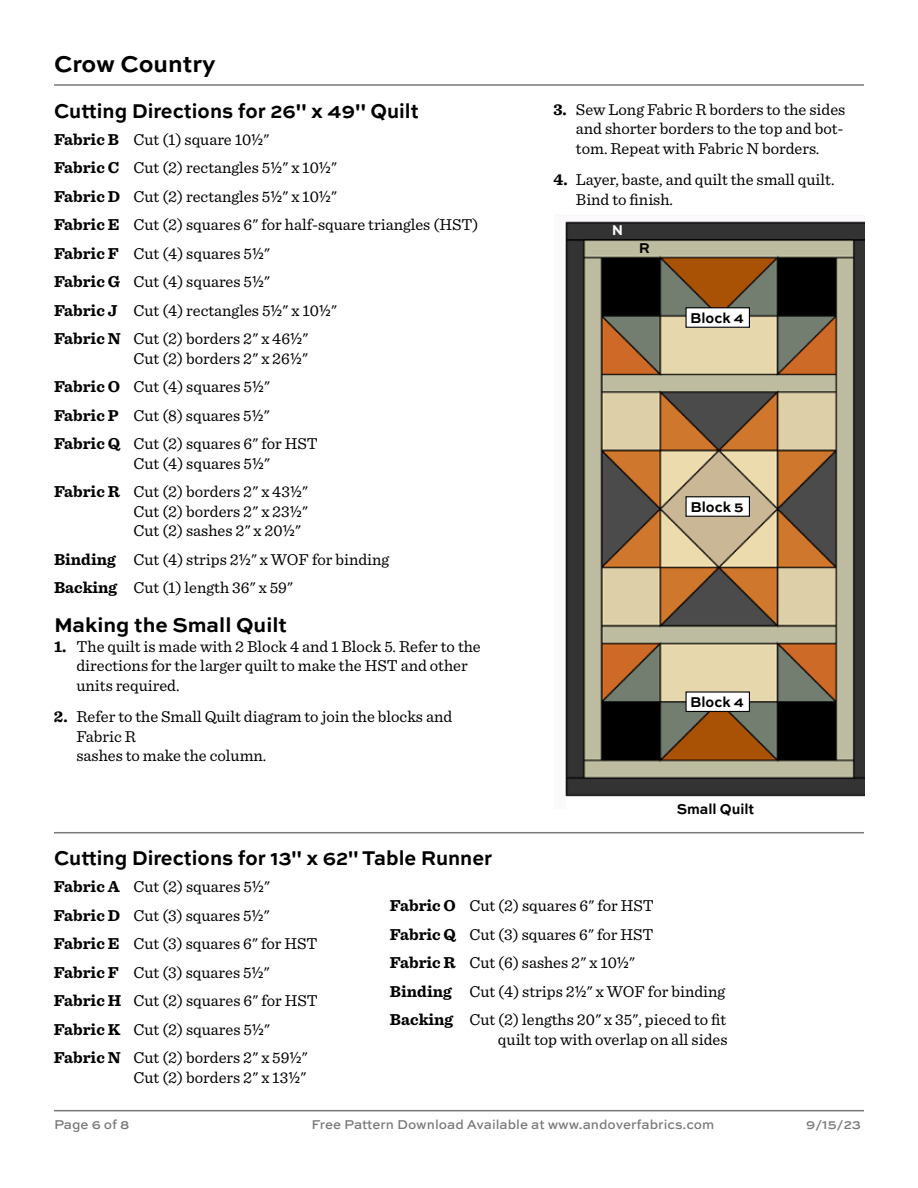
<style>
.page{position:relative;width:918px;height:1188px;background:#fff}
.page>*{position:absolute;margin:0;border:0;box-sizing:border-box;transform-origin:0 0}
.t1{font:700 24px "Sweet Sans Pro";color:#000}
.t2{font:700 21px "Sweet Sans Pro";color:#000;scale:.95 1}
.t3{font:700 21px "Sweet Sans Pro";color:#000}
.t4{font:16.5px/28.5px "Sentinel";color:#000}
.t5{font:700 15px "Sweet Sans Pro";color:#000;scale:.95 1}
.t6{font:700 15px "Sweet Sans Pro";color:#fff;scale:.95 1}
.t7{font:500 13.5px "Sweet Sans Pro";color:#78797b}
.s1{font-weight:700}
.s2{font-family:"Utile";font-weight:500}
</style>
<div class="page">
<img style="left:565px;top:221px;width:300px;height:576px">
<div style="left:686px;top:308px;width:63px;height:19px;background:#fff"></div>
<div style="left:686px;top:307px;width:64px;height:21px;border:1px solid #000"></div>
<div style="left:686px;top:692px;width:63px;height:19px;background:#fff"></div>
<div style="left:686px;top:691px;width:64px;height:21px;border:1px solid #000"></div>
<div style="left:686px;top:497px;width:63px;height:19px;background:#fff"></div>
<div style="left:686px;top:496px;width:64px;height:21px;border:1px solid #000"></div>
<hr style="left:54px;top:832px;width:810px;height:1px;background:#78797b">
<hr style="left:54px;top:84px;width:810px;height:2px;background:#78797b">
<hr style="left:54px;top:1110px;width:810px;height:1px;background:#78797b">
<h1 class="t1" style="left:54px;top:46px;width:163px">Crow Country</h1>
<p class="t2" style="left:54px;top:95px;width:385px">Cutting Directions for 26" x 49" Quilt</p>
<p class="t4" style="left:54px;top:124px;width:426px"><span class="s1">Fabric B</span> Cut (1) square 10<span class="s2">1/2</span>"<br><span class="s1">Fabric C</span> Cut (2) rectangles 5<span class="s2">1/2</span>" x 10<span class="s2">1/2</span>"<br><span class="s1">Fabric D</span> Cut (2) rectangles 5<span class="s2">1/2</span>" x 10<span class="s2">1/2</span>"<br><span class="s1">Fabric E</span> Cut (2) squares 6" for half-square triangles (HST)<br><span class="s1">Fabric F</span> Cut (4) squares 5<span class="s2">1/2</span>"<br><span class="s1">Fabric G</span> Cut (4) squares 5<span class="s2">1/2</span>"<br><span class="s1">Fabric J</span> Cut (4) rectangles 5<span class="s2">1/2</span>" x 10<span class="s2">1/2</span>"<br><span class="s1">Fabric N</span> Cut (2) borders 2" x 46<span class="s2">1/2</span>"</p>
<p class="t4" style="left:54px;top:343px;width:266px;text-indent:79px">Cut (2) borders 2" x 26<span class="s2">1/2</span>"<br><span class="s1">Fabric O</span> Cut (4) squares 5<span class="s2">1/2</span>"<br><span class="s1">Fabric P</span> Cut (8) squares 5<span class="s2">1/2</span>"<br><span class="s1">Fabric Q</span> Cut (2) squares 6" for HST</p>
<p class="t4" style="left:54px;top:448px;width:256px;text-indent:79px">Cut (4) squares 5<span class="s2">1/2</span>"<br><span class="s1">Fabric R</span> Cut (2) borders 2" x 43<span class="s2">1/2</span>"</p>
<p class="t4" style="left:133px;top:500px;width:176px;line-height:19.5px">Cut (2) borders 2" x 23<span class="s2">1/2</span>"<br>Cut (2) sashes 2" x 20<span class="s2">1/2</span>"</p>
<p class="t4" style="left:54px;top:544px;width:337px"><span class="s1">Binding</span> Cut (4) strips 2<span class="s2">1/2</span>" x WOF for binding<br><span class="s1">Backing</span> Cut (1) length 36" x 59"</p>
<p class="t3" style="left:54px;top:609px;width:234px">Making the Small Quilt</p>
<p class="t4" style="left:76px;top:635px;width:406px;line-height:19.5px;text-indent:-22px"><span class="s1">1.</span> The quilt is made with 2 Block 4 and 1 Block 5. Refer to the directions for the larger quilt to make the HST and other units required.</p>
<p class="t4" style="left:76px;top:706px;width:377px;line-height:19.5px;text-indent:-22px"><span class="s1">2.</span> Refer to the Small Quilt diagram to join the blocks and<br>Fabric R<br>sashes to make the column.</p>
<p class="t2" style="left:54px;top:842px;width:463px">Cutting Directions for 13" x 62" Table Runner</p>
<p class="t4" style="left:576px;top:98px;width:271px;line-height:19.5px;text-align:justify;text-indent:-22px"><span class="s1">3.</span> Sew Long Fabric R borders to the sides and shorter borders to the top and bot&shy;tom. Repeat with Fabric N borders.</p>
<p class="t4" style="left:576px;top:169px;width:260px;line-height:19.5px;text-indent:-22px"><span class="s1">4.</span> Layer, baste, and quilt the small quilt.<br>Bind to finish.</p>
<p class="t6" style="left:612px;top:219px;width:14px">N</p>
<p class="t5" style="left:639px;top:237px;width:13px">R</p>
<p class="t5" style="left:690px;top:306px;width:58px">Block 4</p>
<p class="t5" style="left:690px;top:495px;width:57px">Block 5</p>
<p class="t5" style="left:690px;top:691px;width:58px">Block 4</p>
<p class="t5" style="left:677px;top:797px;width:83px">Small Quilt</p>
<p class="t4" style="left:54px;top:871px;width:266px"><span class="s1">Fabric A</span> Cut (2) squares 5<span class="s2">1/2</span>"<br><span class="s1">Fabric D</span> Cut (3) squares 5<span class="s2">1/2</span>"<br><span class="s1">Fabric E</span> Cut (3) squares 6" for HST<br><span class="s1">Fabric F</span> Cut (3) squares 5<span class="s2">1/2</span>"<br><span class="s1">Fabric H</span> Cut (2) squares 6" for HST<br><span class="s1">Fabric K</span> Cut (2) squares 5<span class="s2">1/2</span>"<br><span class="s1">Fabric N</span> Cut (2) borders 2" x 59<span class="s2">1/2</span>"</p>
<p class="t4" style="left:133px;top:1062px;width:174px">Cut (2) borders 2" x 13<span class="s2">1/2</span>"</p>
<p class="t4" style="left:390px;top:890px;width:338px"><span class="s1">Fabric O</span> Cut (2) squares 6" for HST<br><span class="s1">Fabric Q</span> Cut (3) squares 6" for HST<br><span class="s1">Fabric R</span> Cut (6) sashes 2" x 10<span class="s2">1/2</span>"<br><span class="s1">Binding</span> Cut (4) strips 2<span class="s2">1/2</span>" x WOF for binding <span class="s1">Backing</span> Cut (2) lengths 20" x 35", pieced to fit</p>
<p class="t4" style="left:498px;top:1024px;width:231px">quilt top with overlap on all sides</p>
<p class="t7" style="left:54px;top:1115px;width:77px">Page 6 of 8</p>
<p class="t7" style="left:312px;top:1115px;width:404px">Free Pattern Download Available at www.andoverfabrics.com</p>
<p class="t7" style="left:806px;top:1115px;width:56px">9/15/23</p>
</div>
